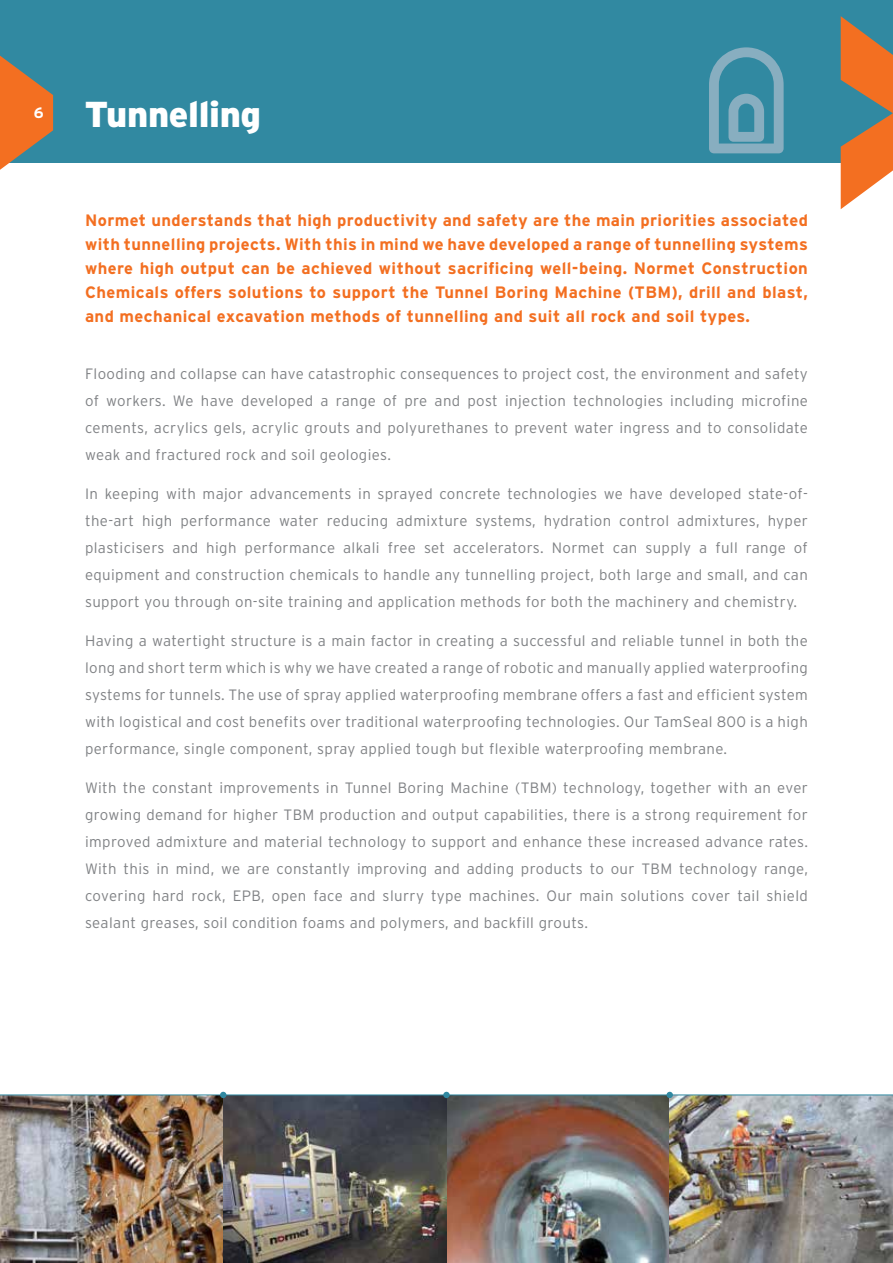
<style>
.page{position:relative;width:893px;height:1263px;background:#fff}
.page>*{position:absolute;margin:0;border:0;box-sizing:border-box;transform-origin:0 0}
.t1{font:900 36px "Interstate";letter-spacing:-.01em;color:#fff}
.t2{font:700 16.5px/24px "Interstate";letter-spacing:.025em;color:#f36f21;text-align:justify}
.t3{font:300 15px/27px "Interstate";letter-spacing:.025em;color:#808285;text-align:justify}
.t4{font:700 15px "Interstate";color:#fff}
</style>
<div class="page">
<div style="left:0;top:0;width:893px;height:162px;background:#3189a1"></div>
<svg style="left:709px;top:47px;width:75px;height:106px"></svg>
<img style="left:0;top:1095px;width:893px;height:168px">
<svg style="left:841px;top:16px;width:52px;height:193px"></svg>
<svg style="left:0;top:56px;width:53px;height:114px"></svg>
<svg style="left:220px;top:1092px;width:6px;height:6px"></svg>
<div style="left:443px;top:1092px;width:7px;height:6px;background:#3189a1;border-radius:50%"></div>
<div style="left:666px;top:1092px;width:7px;height:6px;background:#3189a1;border-radius:50%"></div>
<hr style="left:0;top:1094px;width:893px;height:1px;background:#3189a1">
<p class="t4" style="left:34px;top:104px;width:11px">6</p>
<h1 class="t1" style="left:85px;top:92px;width:178px">Tunnelling</h1>
<p class="t2" style="left:85px;top:208px;width:724px">Normet understands that high productivity and safety are the main priorities associated with tunnelling projects. With this in mind we have developed a range of tunnelling systems where high output can be achieved without sacrificing well-being. Normet Construction Chemicals offers solutions to support the Tunnel Boring Machine (TBM), drill and blast, and mechanical excavation methods of tunnelling and suit all rock and soil types.</p>
<p class="t3" style="left:85px;top:360px;width:724px">Flooding and collapse can have catastrophic consequences to project cost, the environment and safety of workers. We have developed a range of pre and post injection technologies including microfine cements, acrylics gels, acrylic grouts and polyurethanes to prevent water ingress and to consolidate weak and fractured rock and soil geologies.</p>
<p class="t3" style="left:85px;top:480px;width:724px">In keeping with major advancements in sprayed concrete technologies we have developed state-of&shy;the-art high performance water reducing admixture systems, hydration control admixtures, hyper plasticisers and high performance alkali free set accelerators. Normet can supply a full range of equipment and construction chemicals to handle any tunnelling project, both large and small, and can support you through on-site training and application methods for both the machinery and chemistry.</p>
<p class="t3" style="left:85px;top:627px;width:724px">Having a watertight structure is a main factor in creating a successful and reliable tunnel in both the long and short term which is why we have created a range of robotic and manually applied waterproofing systems for tunnels. The use of spray applied waterproofing membrane offers a fast and efficient system with logistical and cost benefits over traditional waterproofing technologies. Our TamSeal 800 is a high performance, single component, spray applied tough but flexible waterproofing membrane.</p>
<p class="t3" style="left:85px;top:774px;width:724px">With the constant improvements in Tunnel Boring Machine (TBM) technology, together with an ever growing demand for higher TBM production and output capabilities, there is a strong requirement for improved admixture and material technology to support and enhance these increased advance rates.<br>With this in mind, we are constantly improving and adding products to our TBM technology range, covering hard rock, EPB, open face and slurry type machines. Our main solutions cover tail shield sealant greases, soil condition foams and polymers, and backfill grouts.</p>
</div>
